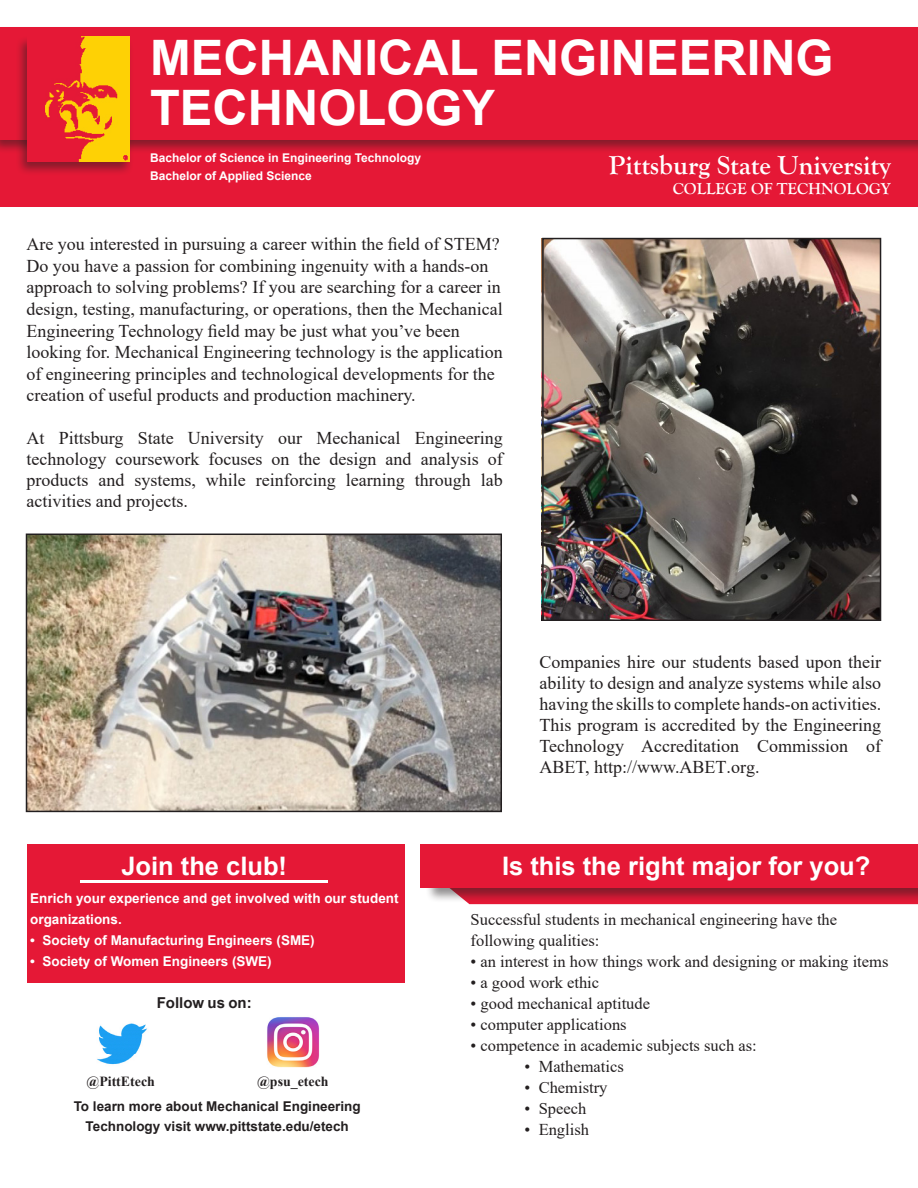
<style>
.page{position:relative;width:918px;height:1188px;background:#fff}
.page>*{position:absolute;margin:0;border:0;box-sizing:border-box;transform-origin:0 0}
.t1{font:700 48.9px "Arial";color:#fff}
.t2{font:700 27px "Goudy Old Style T";color:#fff}
.t3{font:700 25.5px "Arial";color:#fff}
.t4{font:18px/21px "Times New Roman";color:#231f20;text-align:justify}
.t5{font:16.5px/21px "Times New Roman";color:#231f20}
.t6{font:700 16.5px "Goudy Old Style T";color:#fff}
.t7{font:700 15px "Arial";color:#231f20}
.t8{font:700 13.95px "Times New Roman";color:#231f20}
.t9{font:700 13.5px/21px "Arial";color:#fff}
.t10{font:700 13.5px/19.8px "Arial";color:#231f20;text-align:center}
.t11{font:700 12px "Arial";color:#fff}
</style>
<div class="page">
<div style="left:27px;top:844px;width:378px;height:139px;background:#e51836"></div>
<div style="left:0;top:121px;width:918px;height:85px;background:#e51836"></div>
<div style="left:0;top:26px;width:918px;height:128px;background:#231f20;opacity:.5"></div>
<div style="left:0;top:27px;width:918px;height:112px;background:#e51836"></div>
<div style="left:15px;top:35px;width:119px;height:141px;background:#231f20;opacity:.5"></div>
<img style="left:27px;top:37px;width:103px;height:124px">
<svg style="left:468px;top:903px;width:450px;height:1px"></svg>
<div style="left:425px;top:843px;width:493px;height:60px;background:#231f20;opacity:.5"></div>
<div style="left:420px;top:844px;width:498px;height:44px;background:#e51836"></div>
<hr style="left:81px;top:880px;width:247px;height:2px;background:#fff">
<img style="left:97px;top:1023px;width:51px;height:42px">
<img style="left:267px;top:1017px;width:53px;height:51px">
<img style="left:545px;top:241px;width:333px;height:377px">
<div style="left:542px;top:238px;width:339px;height:383px;border:2px solid #231f20"></div>
<img style="left:29px;top:537px;width:470px;height:272px">
<div style="left:26px;top:534px;width:476px;height:278px;border:2px solid #231f20"></div>
<p class="t1" style="left:150px;top:24px;width:685px">MECHANICAL ENGINEERING</p>
<p class="t1" style="left:150px;top:73px;width:346px">TECHNOLOGY</p>
<p class="t11" style="left:150px;top:150px;width:273px">Bachelor of Science in Engineering Technology</p>
<p class="t11" style="left:150px;top:168px;width:163px">Bachelor of Applied Science</p>
<p class="t2" style="left:609px;top:150px;width:284px">Pittsburg State University</p>
<p class="t6" style="left:673px;top:179px;width:220px">COLLEGE OF TECHNOLOGY</p>
<p class="t4" style="left:26px;top:233px;width:478px;line-height:21.6px;text-align:left">Are you interested in pursuing a career within the field of STEM?<br>Do you have a passion for combining ingenuity with a hands-on approach to solving problems? If you are searching for a career in design, testing, manufacturing, or operations, then the Mechanical Engineering Technology field may be just what you’ve been looking for. Mechanical Engineering technology is the application of engineering principles and technological developments for the creation of useful products and production machinery.</p>
<p class="t4" style="left:26px;top:427px;width:478px">At Pittsburg State University our Mechanical Engineering technology coursework focuses on the design and analysis of products and systems, while reinforcing learning through lab activities and projects.</p>
<p class="t4" style="left:540px;top:651px;width:343px">Companies hire our students based upon their ability to design and analyze systems while also having the skills to complete hands-on activities.<br>This program is accredited by the Engineering Technology Accreditation Commission of ABET, http://www.ABET.org.</p>
<p class="t3" style="left:121px;top:848px;width:167px">Join the club!</p>
<p class="t9" style="left:30px;top:888px;width:370px">Enrich your experience and get involved with our student organizations.</p>
<p class="t9" style="left:30px;top:930px;width:286px">• Society of Manufacturing Engineers (SME)</p>
<p class="t9" style="left:30px;top:951px;width:243px">• Society of Women Engineers (SWE)</p>
<p class="t7" style="left:157px;top:992px;width:96px">Follow us on:</p>
<p class="t8" style="left:86px;top:1071px;width:70px">@PittEtech</p>
<p class="t8" style="left:257px;top:1071px;width:73px">@psu_etech</p>
<p class="t10" style="left:74px;top:1097px;width:289px">To learn more about Mechanical Engineering<br>Technology visit www.pittstate.edu/etech</p>
<p class="t3" style="left:502px;top:848px;width:370px">Is this the right major for you?</p>
<p class="t5" style="left:471px;top:908px;width:368px">Successful students in mechanical engineering have the following qualities:</p>
<p class="t5" style="left:471px;top:950px;width:419px">• an interest in how things work and designing or making items</p>
<p class="t5" style="left:471px;top:971px;width:130px">• a good work ethic</p>
<p class="t5" style="left:471px;top:993px;width:181px">• good mechanical aptitude</p>
<p class="t5" style="left:471px;top:1014px;width:158px">• computer applications</p>
<p class="t5" style="left:471px;top:1035px;width:288px">• competence in academic subjects such as:</p>
<p class="t5" style="left:525px;top:1055px;width:101px">• Mathematics</p>
<p class="t5" style="left:525px;top:1076px;width:84px">• Chemistry</p>
<p class="t5" style="left:525px;top:1097px;width:63px">• Speech</p>
<p class="t5" style="left:525px;top:1118px;width:66px">• English</p>
</div>
